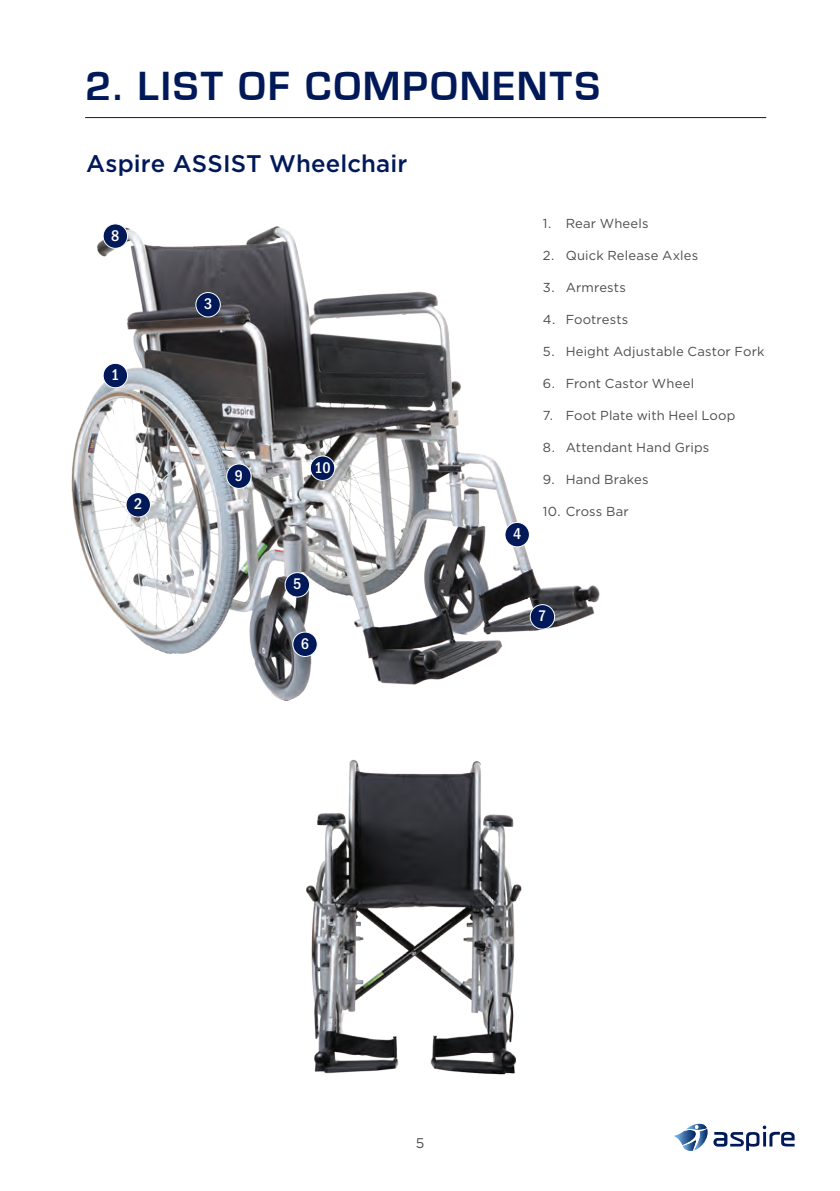
<style>
.page{position:relative;width:840px;height:1191px;background:#fff}
.page>*{position:absolute;margin:0;border:0;box-sizing:border-box;transform-origin:0 0}
.sub_eurostile{font:700 42px "Eurostile";letter-spacing:.05em;color:#011958}
.subsub{font:500 24px "Gotham";letter-spacing:.005em;color:#011958}
.t1{font:500 condensed 16px "Franklin Gothic";color:#fff}
.t2{font:14px "Gotham";color:#4b4c4d}
.t3{font:13px "Gotham";letter-spacing:.015em;color:#4b4c4d}
</style>
<div class="page">
<svg style="left:674px;top:1123px;width:120px;height:28px"></svg>
<img style="left:71px;top:226px;width:529px;height:475px">
<hr style="left:85px;top:117px;width:680px;height:1px;background:#011958">
<div style="left:103px;top:363px;width:24px;height:25px;background:#011958;border-radius:50%"></div>
<div style="left:103px;top:363px;width:25px;height:25px;border:1px solid #fff;border-radius:50%"></div>
<div style="left:126px;top:492px;width:24px;height:25px;background:#011958;border-radius:50%"></div>
<div style="left:125px;top:492px;width:26px;height:25px;border:1px solid #fff;border-radius:50%"></div>
<div style="left:196px;top:292px;width:24px;height:25px;background:#011958;border-radius:50%"></div>
<div style="left:195px;top:292px;width:25px;height:25px;border:1px solid #fff;border-radius:50%"></div>
<div style="left:504px;top:522px;width:25px;height:25px;background:#011958;border-radius:50%"></div>
<div style="left:504px;top:522px;width:25px;height:25px;border:1px solid #fff;border-radius:50%"></div>
<div style="left:530px;top:604px;width:24px;height:25px;background:#011958;border-radius:50%"></div>
<div style="left:529px;top:604px;width:25px;height:25px;border:1px solid #fff;border-radius:50%"></div>
<div style="left:103px;top:224px;width:24px;height:24px;background:#011958;border-radius:50%"></div>
<div style="left:103px;top:223px;width:25px;height:26px;border:1px solid #fff;border-radius:50%"></div>
<div style="left:226px;top:464px;width:25px;height:24px;background:#011958;border-radius:50%"></div>
<div style="left:226px;top:463px;width:25px;height:26px;border:1px solid #fff;border-radius:50%"></div>
<div style="left:310px;top:456px;width:24px;height:24px;background:#011958;border-radius:50%"></div>
<div style="left:310px;top:455px;width:25px;height:26px;border:1px solid #fff;border-radius:50%"></div>
<div style="left:285px;top:572px;width:24px;height:25px;background:#011958;border-radius:50%"></div>
<div style="left:284px;top:572px;width:26px;height:25px;border:1px solid #fff;border-radius:50%"></div>
<div style="left:293px;top:632px;width:24px;height:24px;background:#011958;border-radius:50%"></div>
<div style="left:292px;top:631px;width:25px;height:26px;border:1px solid #fff;border-radius:50%"></div>
<img style="left:306px;top:759px;width:216px;height:316px">
<p class="sub_eurostile" style="left:85px;top:63px;width:516px">2. LIST OF COMPONENTS</p>
<p class="subsub" style="left:86px;top:150px;width:322px">Aspire ASSIST Wheelchair</p>
<p class="t1" style="left:111px;top:226px;width:10px">8</p>
<p class="t1" style="left:111px;top:366px;width:10px">1</p>
<p class="t1" style="left:134px;top:495px;width:10px">2</p>
<p class="t1" style="left:204px;top:295px;width:10px">3</p>
<p class="t1" style="left:235px;top:466px;width:10px">9</p>
<p class="t1" style="left:314px;top:458px;width:18px">10</p>
<p class="t1" style="left:293px;top:575px;width:10px">5</p>
<p class="t1" style="left:301px;top:634px;width:10px">6</p>
<p class="t1" style="left:513px;top:525px;width:10px">4</p>
<p class="t3" style="left:542px;top:215px;width:107px">1. Rear Wheels</p>
<p class="t3" style="left:542px;top:247px;width:157px">2. Quick Release Axles</p>
<p class="t3" style="left:542px;top:279px;width:84px">3. Armrests</p>
<p class="t3" style="left:542px;top:311px;width:87px">4. Footrests</p>
<p class="t3" style="left:542px;top:343px;width:223px">5. Height Adjustable Castor Fork</p>
<p class="t3" style="left:542px;top:375px;width:152px">6. Front Castor Wheel</p>
<p class="t3" style="left:542px;top:407px;width:194px">7. Foot Plate with Heel Loop</p>
<p class="t3" style="left:542px;top:439px;width:168px">8. Attendant Hand Grips</p>
<p class="t3" style="left:542px;top:471px;width:107px">9. Hand Brakes</p>
<p class="t3" style="left:542px;top:503px;width:87px">10. Cross Bar</p>
<p class="t1" style="left:538px;top:607px;width:10px">7</p>
<p class="t2" style="left:415px;top:1134px;width:10px">5</p>
</div>
